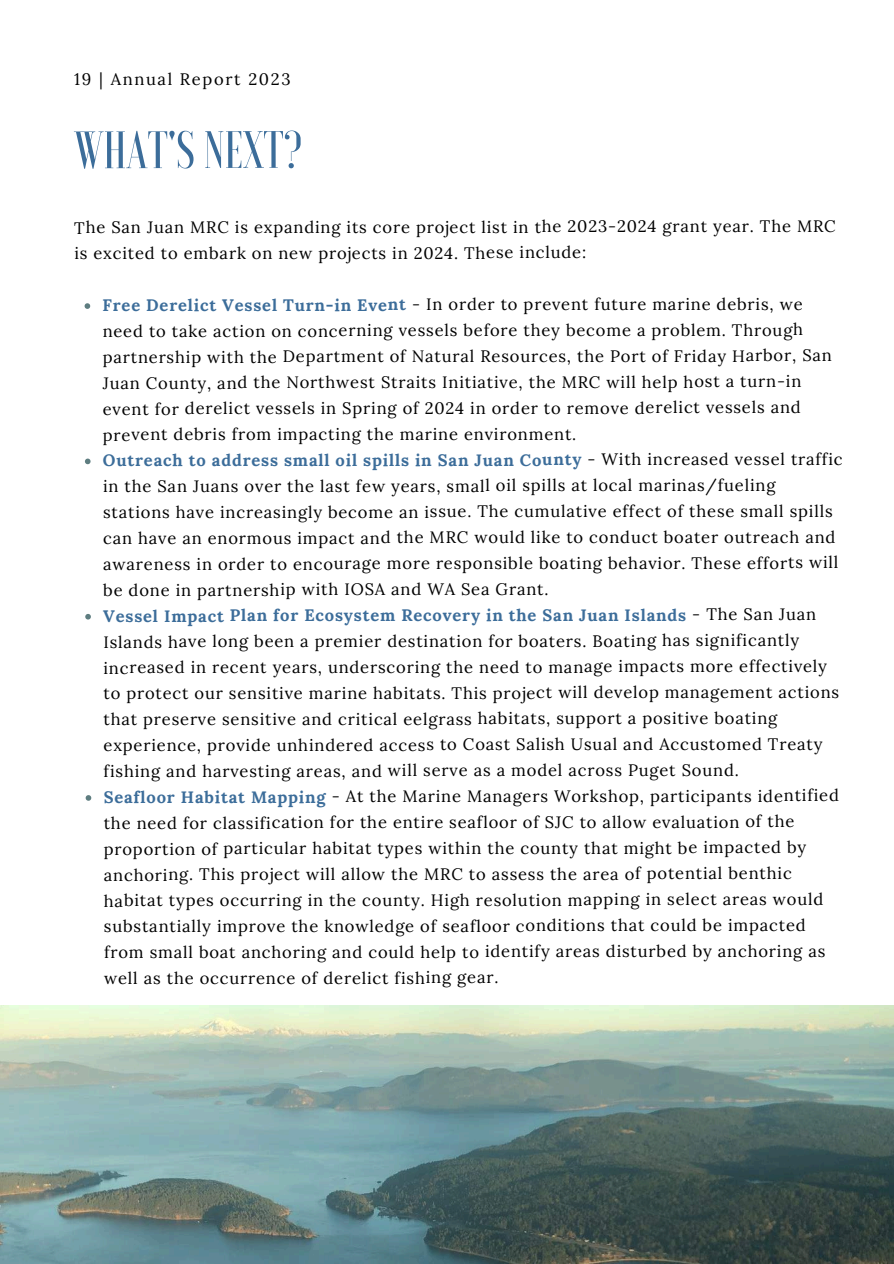
<style>
.page{position:relative;width:894px;height:1264px;background:#fff}
.page>*{position:absolute;margin:0;border:0;box-sizing:border-box;transform-origin:0 0}
.t1{font:500 52.5px "Voga";color:#3c6d9a}
.t2{font:16.5px/26px "Lora";letter-spacing:.045em;color:#000}
.t3{font:16.5px "Lora";letter-spacing:.095em;color:#000}
.s1{font-weight:700;color:#3c6d9a}
</style>
<div class="page">
<svg style="left:85px;top:303px;width:5px;height:6px"></svg>
<svg style="left:85px;top:458px;width:5px;height:6px"></svg>
<svg style="left:85px;top:614px;width:6px;height:5px"></svg>
<svg style="left:86px;top:795px;width:5px;height:5px"></svg>
<img style="left:0;top:1005px;width:893px;height:258px">
<p class="t3" style="left:74px;top:68px;width:218px">19 | Annual Report 2023</p>
<h1 class="t1" style="left:74px;top:124px;width:229px">WHAT'S NEXT?</h1>
<p class="t2" style="left:74px;top:213px;width:762px">The San Juan MRC is expanding its core project list in the 2023-2024 grant year. The MRC is excited to embark on new projects in 2024. These include:</p>
<p class="t2" style="left:103px;top:291px;width:741px"><span class="s1">Free Derelict Vessel Turn-in Event</span> - In order to prevent future marine debris, we need to take action on concerning vessels before they become a problem. Through partnership with the Department of Natural Resources, the Port of Friday Harbor, San Juan County, and the Northwest Straits Initiative, the MRC will help host a turn-in event for derelict vessels in Spring of 2024 in order to remove derelict vessels and prevent debris from impacting the marine environment.<br><span class="s1">Outreach to address small oil spills in San Juan County</span> - With increased vessel traffic in the San Juans over the last few years, small oil spills at local marinas/fueling stations have increasingly become an issue. The cumulative effect of these small spills can have an enormous impact and the MRC would like to conduct boater outreach and awareness in order to encourage more responsible boating behavior. These efforts will be done in partnership with IOSA and WA Sea Grant.<br><span class="s1">Vessel Impact Plan for Ecosystem Recovery in the San Juan Islands</span> - The San Juan Islands have long been a premier destination for boaters. Boating has significantly increased in recent years, underscoring the need to manage impacts more effectively to protect our sensitive marine habitats. This project will develop management actions that preserve sensitive and critical eelgrass habitats, support a positive boating experience, provide unhindered access to Coast Salish Usual and Accustomed Treaty fishing and harvesting areas, and will serve as a model across Puget Sound.<br><span class="s1">Seafloor Habitat Mapping</span> - At the Marine Managers Workshop, participants identified the need for classification for the entire seafloor of SJC to allow evaluation of the proportion of particular habitat types within the county that might be impacted by anchoring. This project will allow the MRC to assess the area of potential benthic habitat types occurring in the county. High resolution mapping in select areas would substantially improve the knowledge of seafloor conditions that could be impacted from small boat anchoring and could help to identify areas disturbed by anchoring as well as the occurrence of derelict fishing gear.</p>
</div>
